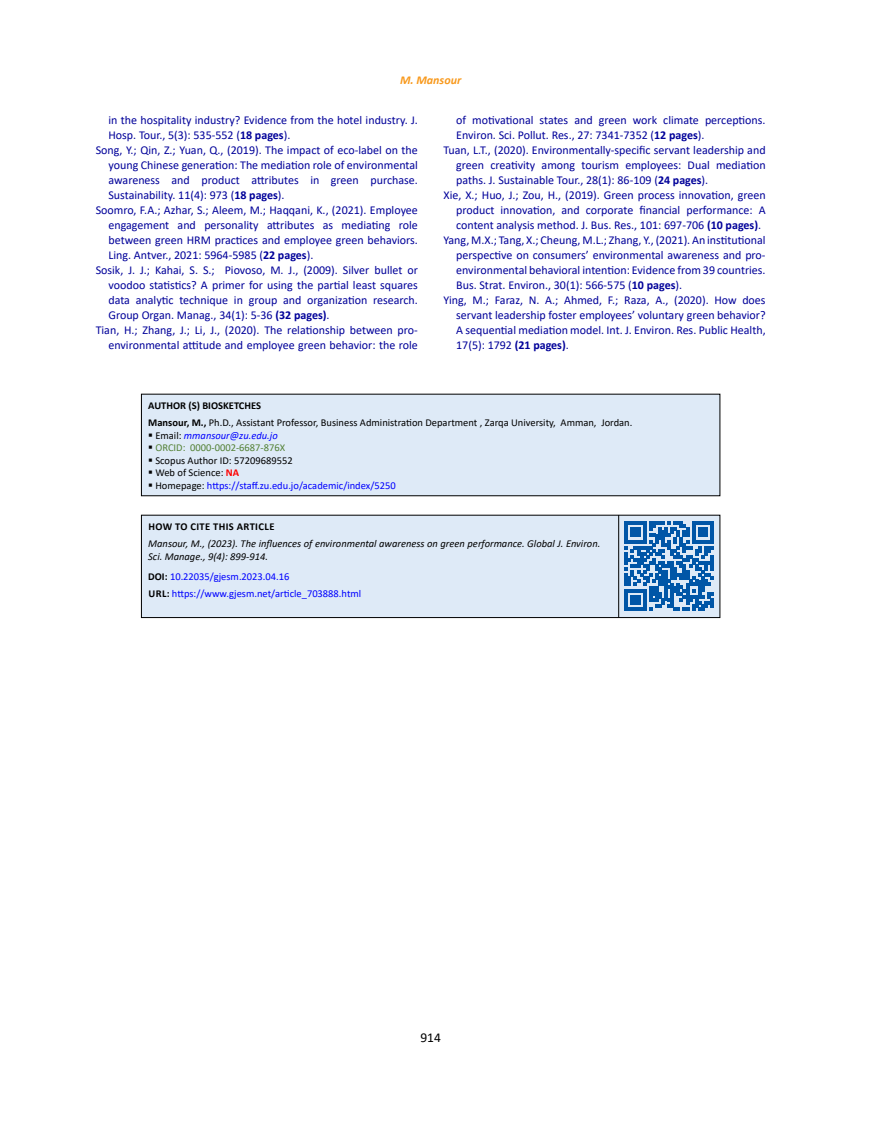
<style>
.page{position:relative;width:872px;height:1127px;background:#fff}
.page>*{position:absolute;margin:0;border:0;box-sizing:border-box;transform-origin:0 0}
.t1{font:13.5px "Calibri";color:#000}
.t2{font:12px "Calibri";color:#009}
.t3{font:italic 700 12px "Calibri";color:#f8991d}
.t4{font:10.5px/17.1px "Calibri";color:#000}
.t5{font:10.5px/17.1px "Calibri";color:#00f}
.t6{font:italic 10.5px/12.6px "Calibri";color:#000}
.t7{font:10.5px "Calibri";color:#538135}
.t8{font:italic 10.5px "Calibri";color:#00f}
.t9{font:700 10.5px "Calibri";letter-spacing:.04em;color:#000}
.s1{font-weight:700}
.s2{color:#000}
.s3{font-style:normal;color:#000}
.s4{font-weight:700;color:#f00}
.s5{font-weight:700;color:#000}
</style>
<div class="page">
<div style="left:141px;top:394px;width:579px;height:102px;background:#deeaf7"></div>
<div style="left:141px;top:515px;width:579px;height:102px;background:#deeaf7"></div>
<div style="left:141px;top:515px;width:579px;height:103px;border:1px solid #000"></div>
<hr style="left:618px;top:515px;width:1px;height:103px;background:#000">
<svg style="left:625px;top:522px;width:88px;height:88px"></svg>
<p class="t3" style="left:400px;top:72px;width:63px">M. Mansour</p>
<p class="t2" style="left:108px;top:111px;width:311px">in the hospitality industry? Evidence from the hotel industry. J.</p>
<p class="t2" style="left:108px;top:126px;width:183px">Hosp. Tour., 5(3): 535-552 (<span class="s1">18 pages</span>).</p>
<p class="t2" style="left:96px;top:141px;width:324px">Song, Y.; Qin, Z.; Yuan, Q., (2019). The impact of eco-label on the</p>
<p class="t2" style="left:108px;top:156px;width:311px">young Chinese generation: The mediation role of environmental</p>
<p class="t2" style="left:108px;top:171px;width:311px">awareness and product attributes in green purchase.</p>
<p class="t2" style="left:108px;top:186px;width:178px">Sustainability. 11(4): 973 (<span class="s1">18 pages</span>).</p>
<p class="t2" style="left:96px;top:201px;width:324px">Soomro, F.A.; Azhar, S.; Aleem, M.; Haqqani, K., (2021). Employee</p>
<p class="t2" style="left:108px;top:216px;width:311px">engagement and personality attributes as mediating role</p>
<p class="t2" style="left:108px;top:231px;width:311px">between green HRM practices and employee green behaviors.</p>
<p class="t2" style="left:108px;top:246px;width:206px">Ling. Antver., 2021: 5964-5985 (<span class="s1">22 pages</span>).</p>
<p class="t2" style="left:96px;top:261px;width:324px">Sosik, J. J.; Kahai, S. S.; Piovoso, M. J., (2009). Silver bullet or</p>
<p class="t2" style="left:108px;top:276px;width:311px">voodoo statistics? A primer for using the partial least squares</p>
<p class="t2" style="left:108px;top:291px;width:311px">data analytic technique in group and organization research.</p>
<p class="t2" style="left:108px;top:306px;width:223px">Group Organ. Manag., 34(1): 5-36 <span class="s1">(32 pages)</span>.</p>
<p class="t2" style="left:96px;top:321px;width:324px">Tian, H.; Zhang, J.; Li, J., (2020). The relationship between pro-</p>
<p class="t2" style="left:108px;top:336px;width:311px">environmental attitude and employee green behavior: the role</p>
<p class="t2" style="left:456px;top:111px;width:311px">of motivational states and green work climate perceptions.</p>
<p class="t2" style="left:456px;top:126px;width:250px">Environ. Sci. Pollut. Res., 27: 7341-7352 (<span class="s1">12 pages</span>).</p>
<p class="t2" style="left:443px;top:141px;width:324px">Tuan, L.T., (2020). Environmentally-specific servant leadership and</p>
<p class="t2" style="left:456px;top:156px;width:311px">green creativity among tourism employees: Dual mediation</p>
<p class="t2" style="left:456px;top:171px;width:254px">paths. J. Sustainable Tour., 28(1): 86-109 (<span class="s1">24 pages</span>).</p>
<p class="t2" style="left:443px;top:186px;width:324px">Xie, X.; Huo, J.; Zou, H., (2019). Green process innovation, green</p>
<p class="t2" style="left:456px;top:201px;width:311px">product innovation, and corporate financial performance: A</p>
<p class="t2" style="left:456px;top:216px;width:306px">content analysis method. J. Bus. Res., 101: 697-706 <span class="s1">(10 pages)</span>.</p>
<p class="t2" style="left:443px;top:231px;width:324px">Yang, M.X.; Tang, X.; Cheung, M.L.; Zhang, Y., (2021). An institutional</p>
<p class="t2" style="left:456px;top:246px;width:310px">perspective on consumers’ environmental awareness and pro‐</p>
<p class="t2" style="left:456px;top:261px;width:311px">environmental behavioral intention: Evidence from 39 countries.</p>
<p class="t2" style="left:456px;top:276px;width:227px">Bus. Strat. Environ., 30(1): 566-575 (<span class="s1">10 pages</span>).</p>
<p class="t2" style="left:443px;top:291px;width:324px">Ying, M.; Faraz, N. A.; Ahmed, F.; Raza, A., (2020). How does</p>
<p class="t2" style="left:456px;top:306px;width:311px">servant leadership foster employees’ voluntary green behavior?</p>
<p class="t2" style="left:456px;top:321px;width:311px">A sequential mediation model. Int. J. Environ. Res. Public Health,</p>
<p class="t2" style="left:456px;top:336px;width:114px">17(5): 1792 <span class="s1">(21 pages)</span>.</p>
<p class="t4" style="left:148px;top:396px;width:486px"><span class="s1">AUTHOR (S) BIOSKETCHES<br>Mansour, M.,</span> Ph.D., Assistant Professor, Business Administration Department , Zarqa University, Amman, Jordan.</p>
<p class="t8" style="left:148px;top:428px;width:131px"><span class="s2">▪</span> <span class="s3">Email:</span> mmansour@zu.edu.jo</p>
<p class="t7" style="left:148px;top:440px;width:138px"><span class="s2">▪</span> ORCID: 0000-0002-6687-876X</p>
<p class="t4" style="left:148px;top:451px;width:146px">▪ Scopus Author ID: 57209689552</p>
<p class="t4" style="left:148px;top:464px;width:92px">▪ Web of Science: <span class="s4">NA</span></p>
<p class="t5" style="left:148px;top:477px;width:249px"><span class="s2">▪ Homepage:</span> https://staff.zu.edu.jo/academic/index/5250</p>
<p class="t9" style="left:148px;top:519px;width:127px">HOW TO CITE THIS ARTICLE</p>
<p class="t6" style="left:148px;top:537px;width:453px">Mansour, M., (2023). The influences of environmental awareness on green performance. Global J. Environ.<br>Sci. Manage., 9(4): 899-914.</p>
<p class="t5" style="left:148px;top:567px;width:215px"><span class="s5">DOI:</span> 10.22035/gjesm.2023.04.16<br><span class="s5">URL:</span> https://www.gjesm.net/article_703888.html</p>
<p class="t1" style="left:420px;top:1028px;width:22px">914</p>
</div>
